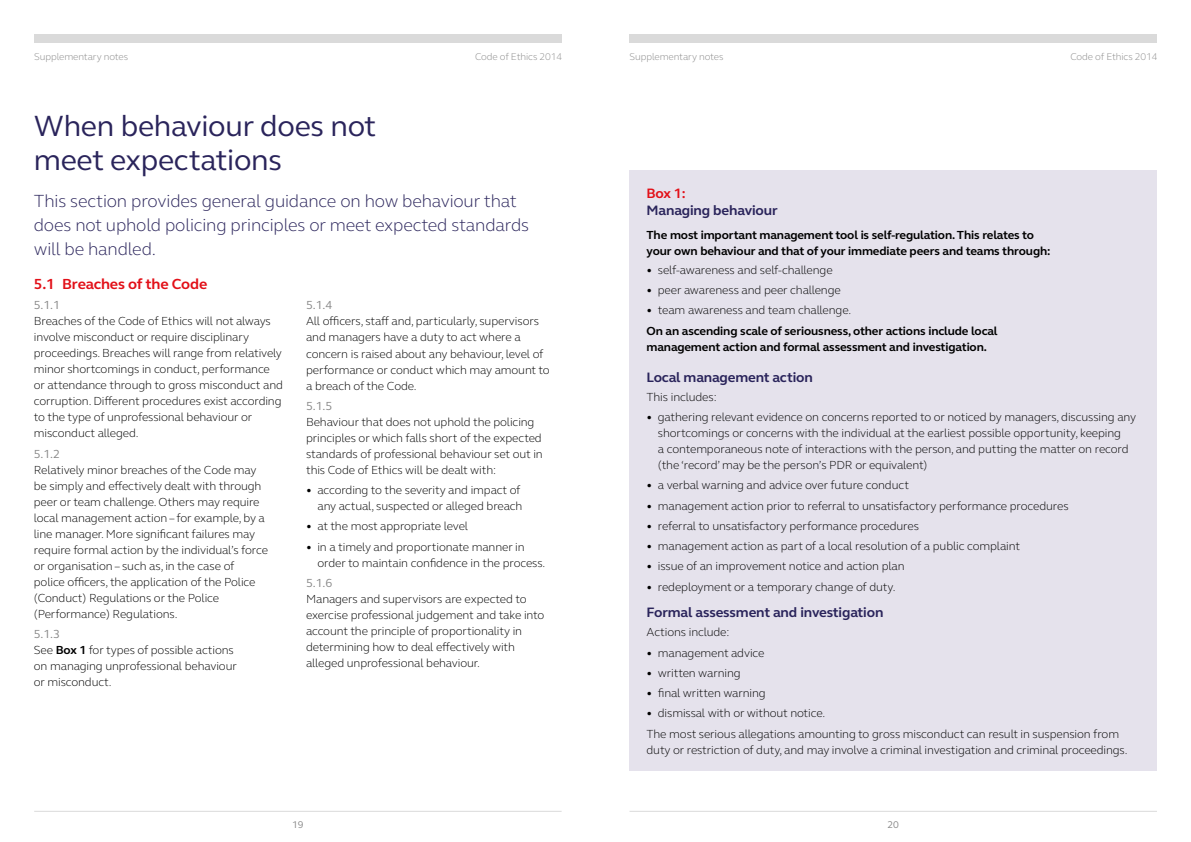
<style>
.page{position:relative;width:1191px;height:842px;background:#fff}
.page>*{position:absolute;margin:0;border:0;box-sizing:border-box;transform-origin:0 0}
.Section_Title{font:30px/34px "FS Elliot Pro";letter-spacing:-.01em;color:#2a245b}
.Pullout_18_24_Light{font:300 18px/24px "FS Elliot Pro";letter-spacing:-.01em;color:#2a245b}
.Subhead_1_Red__not_a{font:700 15px "FS Elliot Pro";letter-spacing:-.01em;color:#e21018}
.Subhead_2_Blue__not{font:700 14px/17px "FS Elliot Pro";letter-spacing:-.01em;color:#2a245b}
.Body_copy__not_align{font:300 12px/16px "FS Elliot Pro";letter-spacing:-.01em;color:#000}
.Bullets{font:300 12px/16px "FS Elliot Pro";letter-spacing:-.01em;color:#000}
.Text_box_heading__bl{font:700 12px/16px "FS Elliot Pro";letter-spacing:-.01em;color:#000}
.Body_copy_numbers__n{font:12px "FS Elliot Pro";color:#878787}
.Page_headers{font:300 10px "FS Elliot Pro";letter-spacing:-.01em;color:#878787}
.t1{font:10px "FS Elliot Pro";color:#878787}
.s1{font-weight:700}
.s2{color:#e21018}
</style>
<div class="page">
<hr style="left:629px;top:811px;width:528px;height:1px;background:#dadada">
<hr style="left:34px;top:811px;width:527px;height:1px;background:#dadada">
<div style="left:34px;top:34px;width:527px;height:9px;background:#dadada"></div>
<div style="left:629px;top:34px;width:528px;height:9px;background:#dadada"></div>
<div style="left:629px;top:170px;width:528px;height:601px;background:#e5e2ec"></div>
<p class="Page_headers" style="left:34px;top:50px;width:95px">Supplementary notes</p>
<p class="Page_headers" style="left:475px;top:50px;width:89px">Code of Ethics 2014</p>
<p class="Page_headers" style="left:629px;top:50px;width:95px">Supplementary notes</p>
<p class="Page_headers" style="left:1070px;top:50px;width:89px">Code of Ethics 2014</p>
<p class="Section_Title" style="left:34px;top:108px;width:344px">When behaviour does not meet expectations</p>
<p class="Pullout_18_24_Light" style="left:34px;top:188px;width:497px">This section provides general guidance on how behaviour that does not uphold policing principles or meet expected standards will be handled.</p>
<p class="Subhead_1_Red__not_a" style="left:34px;top:274px;width:175px">5.1 Breaches of the Code</p>
<p class="Body_copy_numbers__n" style="left:34px;top:297px;width:28px">5.1.1</p>
<p class="Body_copy__not_align" style="left:34px;top:313px;width:250px">Breaches of the Code of Ethics will not always involve misconduct or require disciplinary proceedings. Breaches will range from relatively minor shortcomings in conduct, performance or attendance through to gross misconduct and corruption. Different procedures exist according to the type of unprofessional behaviour or misconduct alleged.</p>
<p class="Body_copy_numbers__n" style="left:34px;top:445px;width:28px">5.1.2</p>
<p class="Body_copy__not_align" style="left:34px;top:461px;width:236px">Relatively minor breaches of the Code may be simply and effectively dealt with through peer or team challenge. Others may require local management action – for example, by a line manager. More significant failures may require formal action by the individual’s force or organisation – such as, in the case of police officers, the application of the Police (Conduct) Regulations or the Police (Performance) Regulations.</p>
<p class="Body_copy_numbers__n" style="left:34px;top:626px;width:28px">5.1.3</p>
<p class="Body_copy__not_align" style="left:34px;top:641px;width:204px">See <span class="s1">Box 1</span> for types of possible actions on managing unprofessional behaviour or misconduct.</p>
<p class="Body_copy_numbers__n" style="left:306px;top:297px;width:28px">5.1.4</p>
<p class="Body_copy__not_align" style="left:306px;top:313px;width:245px">All officers, staff and, particularly, supervisors and managers have a duty to act where a concern is raised about any behaviour, level of performance or conduct which may amount to a breach of the Code.</p>
<p class="Body_copy_numbers__n" style="left:306px;top:398px;width:28px">5.1.5</p>
<p class="Body_copy__not_align" style="left:306px;top:413px;width:238px">Behaviour that does not uphold the policing principles or which falls short of the expected standards of professional behaviour set out in this Code of Ethics will be dealt with:</p>
<p class="Bullets" style="left:306px;top:482px;width:218px;text-align:right">• according to the severity and impact of any actual, suspected or alleged breach</p>
<p class="Bullets" style="left:306px;top:518px;width:164px">• at the most appropriate level</p>
<p class="Bullets" style="left:317px;top:538px;width:229px;text-indent:-11px">• in a timely and proportionate manner in order to maintain confidence in the process.</p>
<p class="Body_copy_numbers__n" style="left:306px;top:575px;width:28px">5.1.6</p>
<p class="Body_copy__not_align" style="left:306px;top:590px;width:240px">Managers and supervisors are expected to exercise professional judgement and take into account the principle of proportionality in determining how to deal effectively with alleged unprofessional behaviour.</p>
<p class="Subhead_2_Blue__not" style="left:646px;top:184px;width:133px"><span class="s2">Box 1:<br></span>Managing behaviour</p>
<p class="Text_box_heading__bl" style="left:646px;top:227px;width:405px">The most important management tool is self-regulation. This relates to your own behaviour and that of your immediate peers and teams through:</p>
<p class="Bullets" style="left:646px;top:261px;width:188px">• self-awareness and self-challenge</p>
<p class="Bullets" style="left:646px;top:282px;width:196px">• peer awareness and peer challenge</p>
<p class="Bullets" style="left:646px;top:302px;width:206px">• team awareness and team challenge.</p>
<p class="Text_box_heading__bl" style="left:646px;top:322px;width:352px">On an ascending scale of seriousness, other actions include local management action and formal assessment and investigation.</p>
<p class="Subhead_2_Blue__not" style="left:646px;top:368px;width:168px">Local management action</p>
<p class="Body_copy__not_align" style="left:646px;top:388px;width:72px">This includes:</p>
<p class="Bullets" style="left:658px;top:409px;width:480px;text-indent:-11px">• gathering relevant evidence on concerns reported to or noticed by managers, discussing any shortcomings or concerns with the individual at the earliest possible opportunity, keeping<br>a contemporaneous note of interactions with the person, and putting the matter on record (the ‘record’ may be the person’s PDR or equivalent)</p>
<p class="Bullets" style="left:646px;top:477px;width:264px">• a verbal warning and advice over future conduct</p>
<p class="Bullets" style="left:646px;top:497px;width:423px">• management action prior to referral to unsatisfactory performance procedures</p>
<p class="Bullets" style="left:646px;top:517px;width:274px">• referral to unsatisfactory performance procedures</p>
<p class="Bullets" style="left:646px;top:538px;width:375px">• management action as part of a local resolution of a public complaint</p>
<p class="Bullets" style="left:646px;top:558px;width:260px">• issue of an improvement notice and action plan</p>
<p class="Bullets" style="left:646px;top:578px;width:250px">• redeployment or a temporary change of duty.</p>
<p class="Subhead_2_Blue__not" style="left:646px;top:604px;width:238px">Formal assessment and investigation</p>
<p class="Body_copy__not_align" style="left:646px;top:624px;width:84px">Actions include:</p>
<p class="Bullets" style="left:646px;top:644px;width:119px">• management advice</p>
<p class="Bullets" style="left:646px;top:664px;width:96px">• written warning</p>
<p class="Bullets" style="left:646px;top:685px;width:121px">• final written warning</p>
<p class="Bullets" style="left:646px;top:705px;width:180px">• dismissal with or without notice.</p>
<p class="Body_copy__not_align" style="left:646px;top:725px;width:482px">The most serious allegations amounting to gross misconduct can result in suspension from duty or restriction of duty, and may involve a criminal investigation and criminal proceedings.</p>
<p class="t1" style="left:292px;top:818px;width:13px">19</p>
<p class="t1" style="left:887px;top:818px;width:13px">20</p>
</div>
